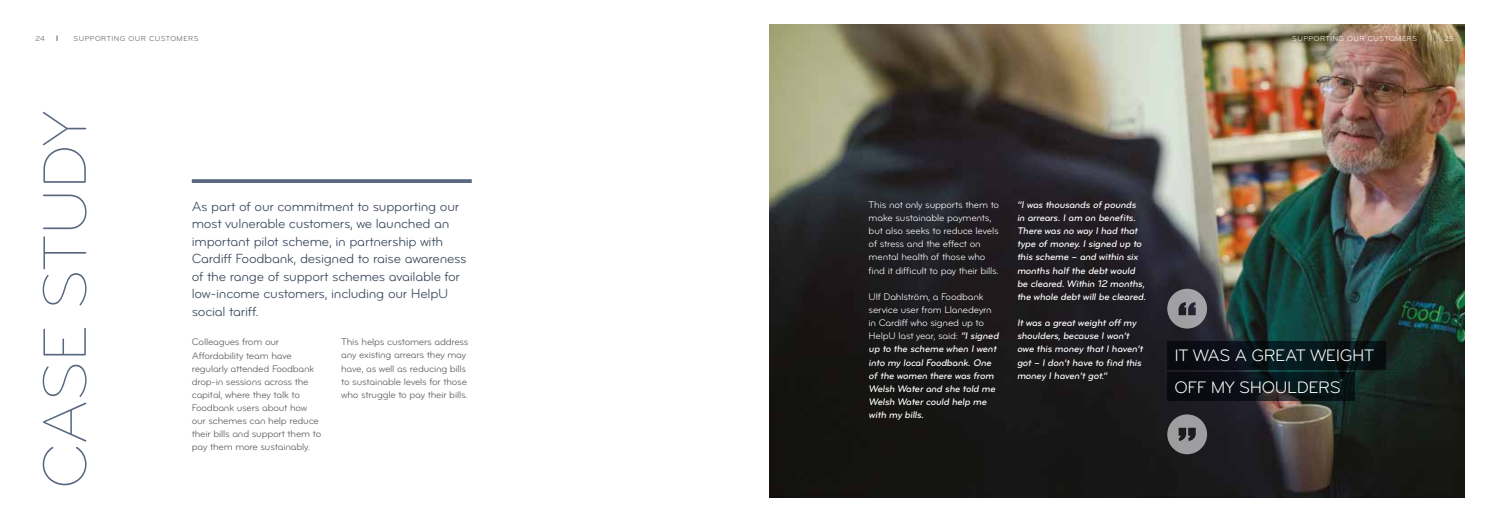
<style>
.page{position:relative;width:1489px;height:525px;background:#fff}
.page>*{position:absolute;margin:0;border:0;box-sizing:border-box;transform-origin:0 0}
.t1{font:63.5px "Bryant Pro Light Alternate";letter-spacing:-.025em;color:#57677e}
.t2{font:17.25px/31.2px "Bryant Pro Regular Alternate";letter-spacing:-.02em;color:#fff}
.t3{font:13.75px/17.5px "Bryant Pro Regular Alternate";letter-spacing:-.02em;color:#334257}
.t4{font:10px/13.1px "Bryant Pro Medium Alternate";color:#fff}
.t5{font:10px/13.1px "Bryant Pro Regular Alternate";letter-spacing:-.02em;color:#575756}
.t6{font:10px/13.1px "Bryant Pro Regular Alternate";letter-spacing:-.02em;color:#fff}
.t7{font:7.5px "Bryant Pro Regular Alternate";letter-spacing:.06em;color:#575756}
.t8{font:7.5px "Bryant Pro Regular Alternate";letter-spacing:.06em;color:#fff}
.s1{font-family:"Bryant Pro Medium Alternate"}
</style>
<div class="page">
<img style="left:769px;top:25px;width:694px;height:472px">
<svg style="left:192px;top:179px;width:280px;height:4px"></svg>
<svg style="left:1167px;top:372px;width:187px;height:29px;background:#0b1318"></svg>
<svg style="left:1167px;top:341px;width:218px;height:28px;background:#081217"></svg>
<svg style="left:1167px;top:288px;width:39px;height:40px;background:#79787e"></svg>
<svg style="left:1167px;top:414px;width:39px;height:40px;background:#747476"></svg>
<p class="t7" style="left:35px;top:35px;width:11px">24</p>
<p class="t7" style="left:74px;top:35px;width:126px">SUPPORTING OUR CUSTOMERS</p>
<p class="t8" style="left:1292px;top:35px;width:126px">SUPPORTING OUR CUSTOMERS</p>
<p class="t8" style="left:1444px;top:35px;width:11px">25</p>
<h1 class="t1" style="left:31px;top:489px;width:381px;rotate:-90deg">CASE STUDY</h1>
<p class="t3" style="left:192px;top:198px;width:276px">As part of our commitment to supporting our most vulnerable customers, we launched an important pilot scheme, in partnership with Cardiff Foodbank, designed to raise awareness of the range of support schemes available for low-income customers, including our HelpU social tariff.</p>
<p class="t6" style="left:868px;top:198px;width:132px">This not only supports them to make sustainable payments, but also seeks to reduce levels of stress and the effect on mental health of those who find it difficult to pay their bills.</p>
<p class="t6" style="left:868px;top:290px;width:133px">Ulf Dahlström, a Foodbank service user from Llanedeyrn in Cardiff who signed up to<br>HelpU last year, said: <span class="s1">“I signed</span></p>
<p class="t4" style="left:868px;top:342px;width:131px">up to the scheme when I went into my local Foodbank. One of the women there was from<br>Welsh Water and she told me<br>Welsh Water could help me with my bills.</p>
<p class="t5" style="left:192px;top:335px;width:131px">Colleagues from our<br>Affordability team have regularly attended Foodbank drop-in sessions across the capital, where they talk to<br>Foodbank users about how our schemes can help reduce their bills and support them to pay them more sustainably.</p>
<p class="t5" style="left:341px;top:335px;width:129px">This helps customers address any existing arrears they may have, as well as reducing bills to sustainable levels for those who struggle to pay their bills.</p>
<p class="t4" style="left:1016px;top:198px;width:132px">“I was thousands of pounds in arrears. I am on benefits.<br>There was no way I had that type of money. I signed up to this scheme – and within six months half the debt would be cleared.Within 12 months, the whole debt will be cleared.</p>
<p class="t4" style="left:1016px;top:316px;width:129px">It was a great weight off my shoulders, because I won’t owe this money that I haven’t got – I don’t have to find this money I haven’t got.”</p>
<h2 class="t2" style="left:1174px;top:340px;width:201px">IT WAS A GREAT WEIGHT<br>OFF MY SHOULDERS</h2>
</div>
